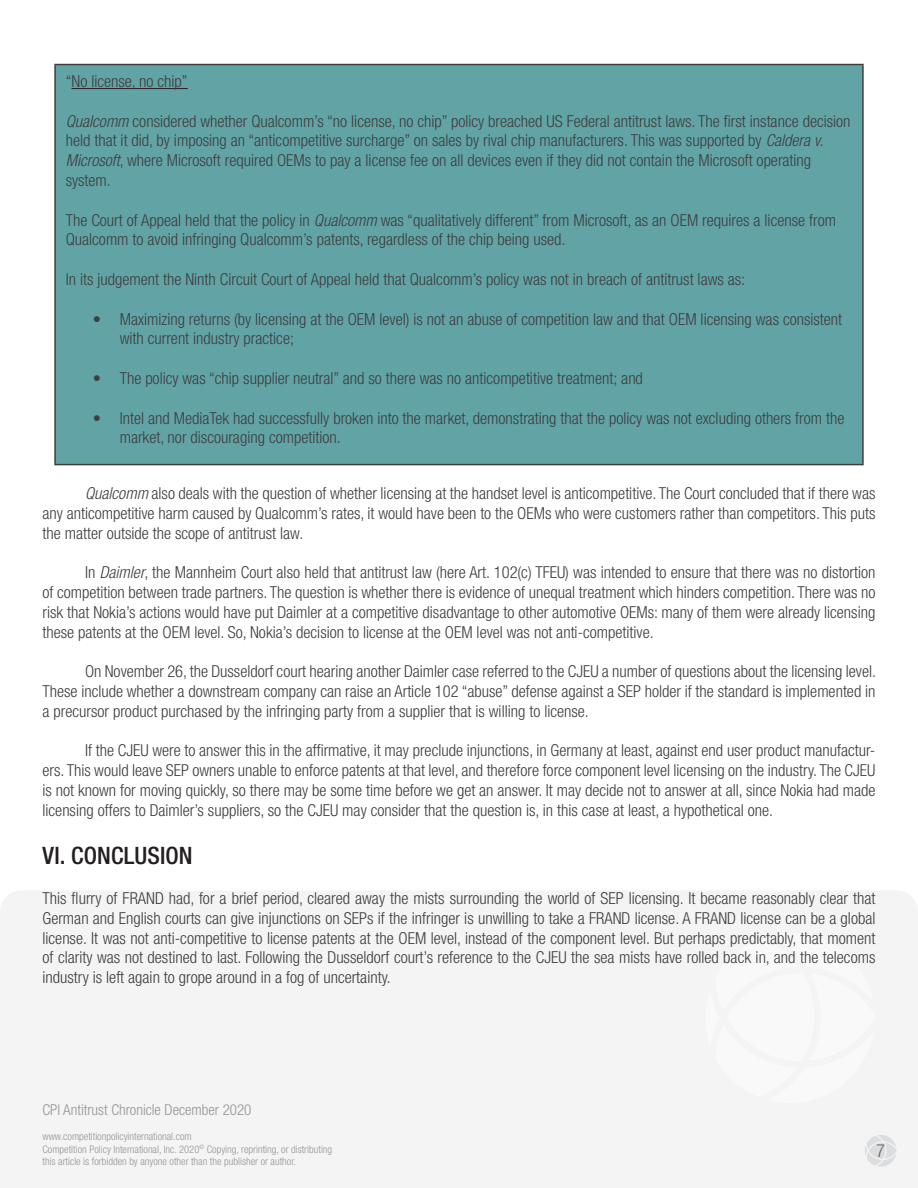
<style>
.page{position:relative;width:918px;height:1188px;background:#fff}
.page>*{position:absolute;margin:0;border:0;box-sizing:border-box;transform-origin:0 0}
.Sin_espaciado{font:500 condensed 24px "Helvetica Neue LT Std";color:#231f20}
.t1{font:300 condensed 18px "Helvetica Neue LT Std";color:#636366}
.Sin_espaciado-2{font:300 condensed 16.5px/19.8px "Helvetica Neue LT Std";color:#3e3e3f;text-align:justify}
.t2{font:300 condensed 15px "Helvetica Neue LT Std";color:#939598}
.t3{font:300 condensed 10.5px/12.6px "Helvetica Neue LT Std";color:#939598}
.s1{font-style:italic}
</style>
<div class="page">
<div style="left:0;top:891px;width:918px;height:297px;background:#f4f4f4"></div>
<svg style="left:705px;top:933px;width:170px;height:170px"></svg>
<svg style="left:865px;top:1135px;width:32px;height:32px"></svg>
<div style="left:55px;top:65px;width:808px;height:400px;background:#62a4a6"></div>
<hr style="left:54px;top:64px;width:810px;height:1px;background:#3e3e3f">
<hr style="left:54px;top:65px;width:2px;height:399px;background:#3e3e3f">
<hr style="left:862px;top:65px;width:2px;height:399px;background:#3e3e3f">
<hr style="left:54px;top:464px;width:810px;height:1px;background:#3e3e3f">
<hr style="left:72px;top:88px;width:116px;height:1px;background:#231f20">
<p class="Sin_espaciado-2" style="left:66px;top:71px;width:124px">“No license, no chip”</p>
<p class="Sin_espaciado-2" style="left:66px;top:111px;width:786px;text-align:left"><span class="s1">Qualcomm</span> considered whether Qualcomm’s “no license, no chip” policy breached US Federal antitrust laws. The first instance decision held that it did, by imposing an “anticompetitive surcharge” on sales by rival chip manufacturers. This was supported by <span class="s1">Caldera v.<br>Microsoft</span>, where Microsoft required OEMs to pay a license fee on all devices even if they did not contain the Microsoft operating system.</p>
<p class="Sin_espaciado-2" style="left:66px;top:210px;width:772px">The Court of Appeal held that the policy in <span class="s1">Qualcomm</span> was “qualitatively different” from Microsoft, as an OEM requires a license from<br>Qualcomm to avoid infringing Qualcomm’s patents, regardless of the chip being used.</p>
<p class="Sin_espaciado-2" style="left:66px;top:269px;width:681px">In its judgement the Ninth Circuit Court of Appeal held that Qualcomm’s policy was not in breach of antitrust laws as:</p>
<p class="Sin_espaciado-2" style="left:120px;top:309px;width:724px;text-indent:-27px">• Maximizing returns (by licensing at the OEM level) is not an abuse of competition law and that OEM licensing was consistent with current industry practice;</p>
<p class="Sin_espaciado-2" style="left:93px;top:368px;width:552px">• The policy was “chip supplier neutral” and so there was no anticompetitive treatment; and</p>
<p class="Sin_espaciado-2" style="left:120px;top:408px;width:726px;text-indent:-27px">• Intel and MediaTek had successfully broken into the market, demonstrating that the policy was not excluding others from the market, nor discouraging competition.</p>
<p class="Sin_espaciado-2" style="left:43px;top:483px;width:835px;text-indent:43px"><span class="s1">Qualcomm</span> also deals with the question of whether licensing at the handset level is anticompetitive. The Court concluded that if there was any anticompetitive harm caused by Qualcomm’s rates, it would have been to the OEMs who were customers rather than competitors. This puts the matter outside the scope of antitrust law.</p>
<p class="Sin_espaciado-2" style="left:43px;top:562px;width:835px;text-indent:43px">In <span class="s1">Daimler</span>, the Mannheim Court also held that antitrust law (here Art. 102(c) TFEU) was intended to ensure that there was no distortion of competition between trade partners. The question is whether there is evidence of unequal treatment which hinders competition. There was no risk that Nokia’s actions would have put Daimler at a competitive disadvantage to other automotive OEMs: many of them were already licensing these patents at the OEM level. So, Nokia’s decision to license at the OEM level was not anti-competitive.</p>
<p class="Sin_espaciado-2" style="left:43px;top:661px;width:835px;text-indent:43px">On November 26, the Dusseldorf court hearing another Daimler case referred to the CJEU a number of questions about the licensing level.<br>These include whether a downstream company can raise an Article 102 “abuse” defense against a SEP holder if the standard is implemented in a precursor product purchased by the infringing party from a supplier that is willing to license.</p>
<p class="Sin_espaciado-2" style="left:43px;top:740px;width:834px;text-indent:43px">If the CJEU were to answer this in the affirmative, it may preclude injunctions, in Germany at least, against end user product manufactur&shy;ers. This would leave SEP owners unable to enforce patents at that level, and therefore force component level licensing on the industry. The CJEU is not known for moving quickly, so there may be some time before we get an answer. It may decide not to answer at all, since Nokia had made licensing offers to Daimler’s suppliers, so the CJEU may consider that the question is, in this case at least, a hypothetical one.</p>
<p class="Sin_espaciado" style="left:43px;top:842px;width:151px">VI. CONCLUSION</p>
<p class="Sin_espaciado-2" style="left:43px;top:888px;width:835px">This flurry of FRAND had, for a brief period, cleared away the mists surrounding the world of SEP licensing. It became reasonably clear that German and English courts can give injunctions on SEPs if the infringer is unwilling to take a FRAND license. A FRAND license can be a global license. It was not anti-competitive to license patents at the OEM level, instead of the component level. But perhaps predictably, that moment of clarity was not destined to last. Following the Dusseldorf court’s reference to the CJEU the sea mists have rolled back in, and the telecoms industry is left again to grope around in a fog of uncertainty.</p>
<p class="t2" style="left:43px;top:1101px;width:210px">CPI Antitrust Chronicle December 2020</p>
<p class="t3" style="left:43px;top:1130px;width:291px">www.competitionpolicyinternational.com<br>Competition Policy International, Inc. 2020<sup>©</sup> Copying, reprinting, or distributing this article is forbidden by anyone other than the publisher or author.</p>
<p class="t1" style="left:876px;top:1141px;width:10px">7</p>
</div>
